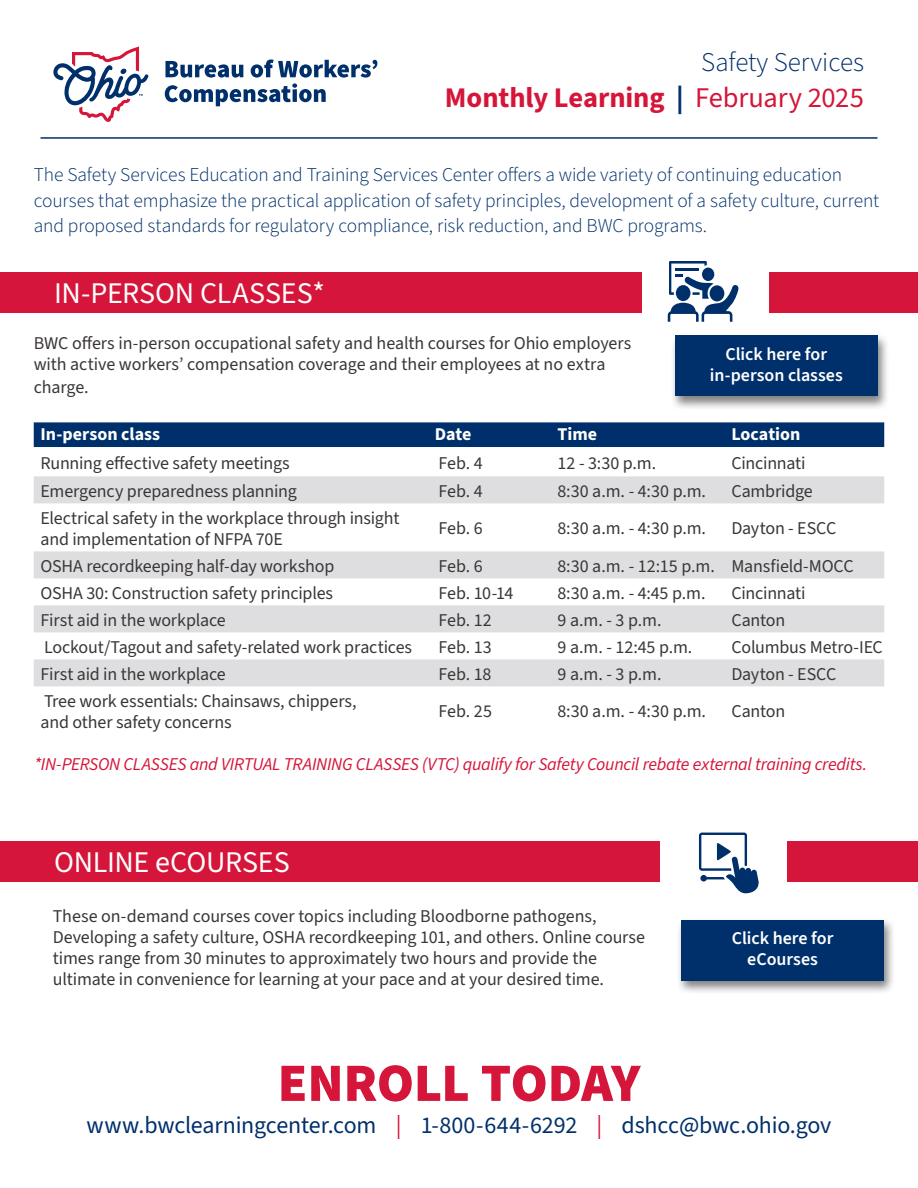
<style>
.page{position:relative;width:918px;height:1188px;background:#fff}
.page>*{position:absolute;margin:0;border:0;box-sizing:border-box;transform-origin:0 0}
.Body_text{font:900 54px "Source Sans 3";letter-spacing:-.01em;color:#d51539}
.t1{font:30px "Source Sans 3";letter-spacing:-.01em;color:#fff}
.t2{font:700 28.5px "Source Sans 3";letter-spacing:-.005em;color:#d51539}
.t3{font:300 27px "Source Sans 3";color:#00306b}
.Body_text-2{font:24px "Source Sans 3";letter-spacing:-.01em;color:#00306b}
.t4{font:300 19.5px/25.5px "Source Sans 3";letter-spacing:-.01em;color:#00306b}
.t5{font:18px/21px "Source Sans 3";letter-spacing:-.01em;color:#3b3636}
.t6{font:italic 18px "Source Sans 3";letter-spacing:-.015em;color:#d51539}
.t7{font:600 18px/21px "Source Sans 3";color:#fff;text-align:center}
.Paragraph_Style_5{font:700 18px "Source Sans 3";color:#fff}
.s1{color:#00306b}
.s2{font-weight:400}
.s3{color:#d51539}
</style>
<div class="page">
<hr style="left:40px;top:137px;width:838px;height:2px;background:#00306b">
<svg style="left:53px;top:46px;width:96px;height:76px"></svg>
<svg style="left:165px;top:59px;width:212px;height:47px"></svg>
<div style="left:0;top:841px;width:660px;height:41px;background:#d51539"></div>
<div style="left:788px;top:841px;width:130px;height:41px;background:#d51539"></div>
<svg style="left:699px;top:833px;width:60px;height:60px"></svg>
<div style="left:676px;top:918px;width:219px;height:76px;background:#000;opacity:.5"></div>
<div style="left:681px;top:920px;width:203px;height:61px;background:#00306b"></div>
<svg style="left:668px;top:261px;width:71px;height:61px"></svg>
<div style="left:710px;top:285px;width:14px;height:16px;background:#00306b;border-radius:50%"></div>
<div style="left:770px;top:273px;width:148px;height:40px;background:#d51539"></div>
<div style="left:0;top:273px;width:641px;height:40px;background:#d51539"></div>
<div style="left:670px;top:333px;width:219px;height:77px;background:#000;opacity:.5"></div>
<div style="left:675px;top:335px;width:203px;height:61px;background:#00306b"></div>
<div style="left:34px;top:422px;width:850px;height:25px;background:#00306b"></div>
<svg style="left:34px;top:476px;width:850px;height:210px"></svg>
<p class="t3" style="left:701px;top:45px;width:164px">Safety Services</p>
<p class="t2" style="left:445px;top:78px;width:421px">Monthly Learning <span class="s1">|</span> <span class="s2">February 2025</span></p>
<p class="t4" style="left:34px;top:162px;width:847px">The Safety Services Education and Training Services Center offers a wide variety of continuing education courses that emphasize the practical application of safety principles, development of a safety culture, current and proposed standards for regulatory compliance, risk reduction, and BWC programs.</p>
<p class="t1" style="left:54px;top:274px;width:273px">IN-PERSON CLASSES*</p>
<p class="t5" style="left:34px;top:332px;width:599px;line-height:21.8px">BWC offers in-person occupational safety and health courses for Ohio employers with active workers’ compensation coverage and their employees at no extra charge.</p>
<p class="t7" style="left:710px;top:343px;width:135px">Click here for in-person classes</p>
<p class="Paragraph_Style_5" style="left:40px;top:423px;width:121px">In-person class</p>
<p class="Paragraph_Style_5" style="left:435px;top:423px;width:38px">Date</p>
<p class="Paragraph_Style_5" style="left:557px;top:423px;width:41px">Time</p>
<p class="Paragraph_Style_5" style="left:731px;top:423px;width:71px">Location</p>
<p class="t5" style="left:40px;top:452px;width:251px">Running effective safety meetings</p>
<p class="t5" style="left:438px;top:452px;width:46px">Feb. 4</p>
<p class="t5" style="left:557px;top:452px;width:100px">12 - 3:30 p.m.</p>
<p class="t5" style="left:731px;top:452px;width:76px">Cincinnati</p>
<p class="t5" style="left:40px;top:480px;width:258px">Emergency preparedness planning</p>
<p class="t5" style="left:438px;top:480px;width:46px">Feb. 4</p>
<p class="t5" style="left:557px;top:480px;width:150px">8:30 a.m. - 4:30 p.m.</p>
<p class="t5" style="left:731px;top:480px;width:83px">Cambridge</p>
<p class="t5" style="left:40px;top:507px;width:361px">Electrical safety in the workplace through insight and implementation of NFPA 70E</p>
<p class="t5" style="left:438px;top:518px;width:46px">Feb. 6</p>
<p class="t5" style="left:557px;top:518px;width:150px">8:30 a.m. - 4:30 p.m.</p>
<p class="t5" style="left:731px;top:518px;width:106px">Dayton - ESCC</p>
<p class="t5" style="left:40px;top:555px;width:295px">OSHA recordkeeping half-day workshop</p>
<p class="t5" style="left:438px;top:555px;width:46px">Feb. 6</p>
<p class="t5" style="left:557px;top:555px;width:159px">8:30 a.m. - 12:15 p.m.</p>
<p class="t5" style="left:731px;top:555px;width:124px">Mansfield-MOCC</p>
<p class="t5" style="left:40px;top:582px;width:294px">OSHA 30: Construction safety principles</p>
<p class="t5" style="left:438px;top:582px;width:77px">Feb. 10-14</p>
<p class="t5" style="left:557px;top:582px;width:150px">8:30 a.m. - 4:45 p.m.</p>
<p class="t5" style="left:731px;top:582px;width:76px">Cincinnati</p>
<p class="t5" style="left:40px;top:609px;width:187px">First aid in the workplace</p>
<p class="t5" style="left:438px;top:609px;width:55px">Feb. 12</p>
<p class="t5" style="left:557px;top:609px;width:106px">9 a.m. - 3 p.m.</p>
<p class="t5" style="left:731px;top:609px;width:55px">Canton</p>
<p class="t5" style="left:44px;top:636px;width:370px">Lockout/Tagout and safety-related work practices</p>
<p class="t5" style="left:438px;top:636px;width:55px">Feb. 13</p>
<p class="t5" style="left:557px;top:636px;width:136px">9 a.m. - 12:45 p.m.</p>
<p class="t5" style="left:731px;top:636px;width:153px">Columbus Metro-IEC</p>
<p class="t5" style="left:40px;top:663px;width:187px">First aid in the workplace</p>
<p class="t5" style="left:438px;top:663px;width:55px">Feb. 18</p>
<p class="t5" style="left:557px;top:663px;width:106px">9 a.m. - 3 p.m.</p>
<p class="t5" style="left:731px;top:663px;width:106px">Dayton - ESCC</p>
<p class="t5" style="left:40px;top:690px;width:318px">Tree work essentials: Chainsaws, chippers, and other safety concerns</p>
<p class="t5" style="left:438px;top:701px;width:55px">Feb. 25</p>
<p class="t5" style="left:557px;top:701px;width:150px">8:30 a.m. - 4:30 p.m.</p>
<p class="t5" style="left:731px;top:701px;width:55px">Canton</p>
<p class="t6" style="left:34px;top:752px;width:835px">*IN-PERSON CLASSES and VIRTUAL TRAINING CLASSES (VTC) qualify for Safety Council rebate external training credits.</p>
<p class="t1" style="left:54px;top:843px;width:237px">ONLINE eCOURSES</p>
<p class="t5" style="left:53px;top:906px;width:594px">These on-demand courses cover topics including Bloodborne pathogens, Developing a safety culture, OSHA recordkeeping 101, and others. Online course times range from 30 minutes to approximately two hours and provide the ultimate in convenience for learning at your pace and at your desired time.</p>
<p class="t7" style="left:732px;top:928px;width:103px">Click here for</p>
<p class="t7" style="left:747px;top:949px;width:72px">eCourses</p>
<p class="Body_text" style="left:278px;top:1047px;width:364px">ENROLL TODAY</p>
<p class="Body_text-2" style="left:87px;top:1110px;width:746px">www.bwclearningcenter.com <span class="s3">|</span> 1-800-644-6292 <span class="s3">|</span> dshcc@bwc.ohio.gov</p>
</div>
